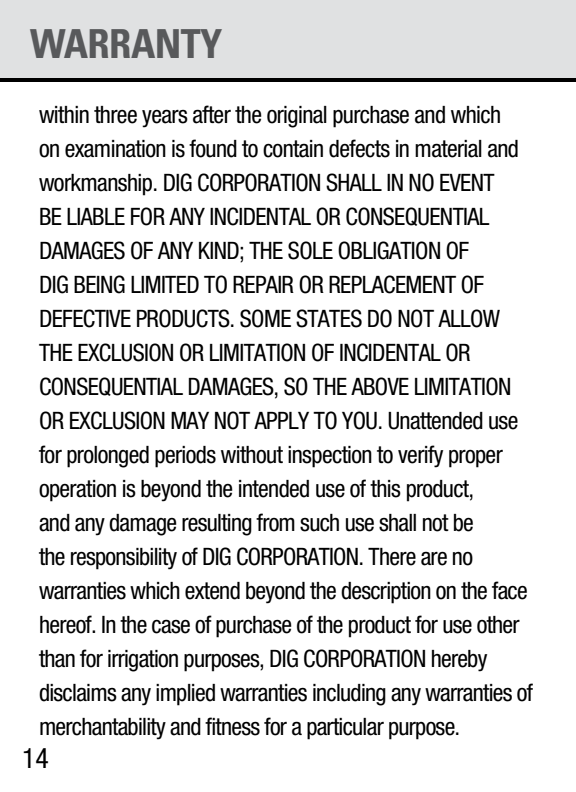
<style>
.page{position:relative;width:576px;height:792px;background:#fff}
.page>*{position:absolute;margin:0;border:0;box-sizing:border-box;transform-origin:0 0}
.t1{font:700 condensed 40px "Univers";color:#58595b}
.t2{font:condensed 28px "Helvetica Neue";color:#000}
.t3{font:condensed 24px/34px "Helvetica Neue";letter-spacing:-.025em;color:#000}
</style>
<div class="page">
<div style="left:0;top:0;width:576px;height:82px;background:#e0e1e2"></div>
<h1 class="t1" style="left:30px;top:19px;width:194px">WAR RANTY</h1>
<p class="t3" style="left:39px;top:97px;width:496px">within three years after the original purchase and which<br>on examination is found to contain defects in material and workmanship. DIG CORPORATION SHALL IN NO EVENT<br>BE LIABLE FOR ANY INCIDENTAL OR CONSEQUENTIAL DAMAGES OF ANY KIND; THE SOLE OBLIGATION OF<br>DIG BEING LIMITED TO REPAIR OR REPLACEMENT OF DEFECTIVE PRODUCTS. SOME STATES DO NOT ALLOW THE EXCLUSION OR LIMITATION OF INCIDENTAL OR CONSEQUENTIAL DAMAGES, SO THE ABOVE LIMITATION OR EXCLUSION MAY NOT APPLY TO YOU. Unattended use for prolonged periods without inspection to verify proper operation is beyond the intended use of this product,<br>and any damage resulting from such use shall not be<br>the responsibility of DIG CORPORATION. There are no warranties which extend beyond the description on the face hereof. In the case of purchase of the product for use other than for irrigation purposes, DIG CORPORATION hereby disclaims any implied warranties including any warranties of merchantability and fitness for a particular purpose.</p>
<p class="t2" style="left:22px;top:742px;width:28px">14</p>
</div>
